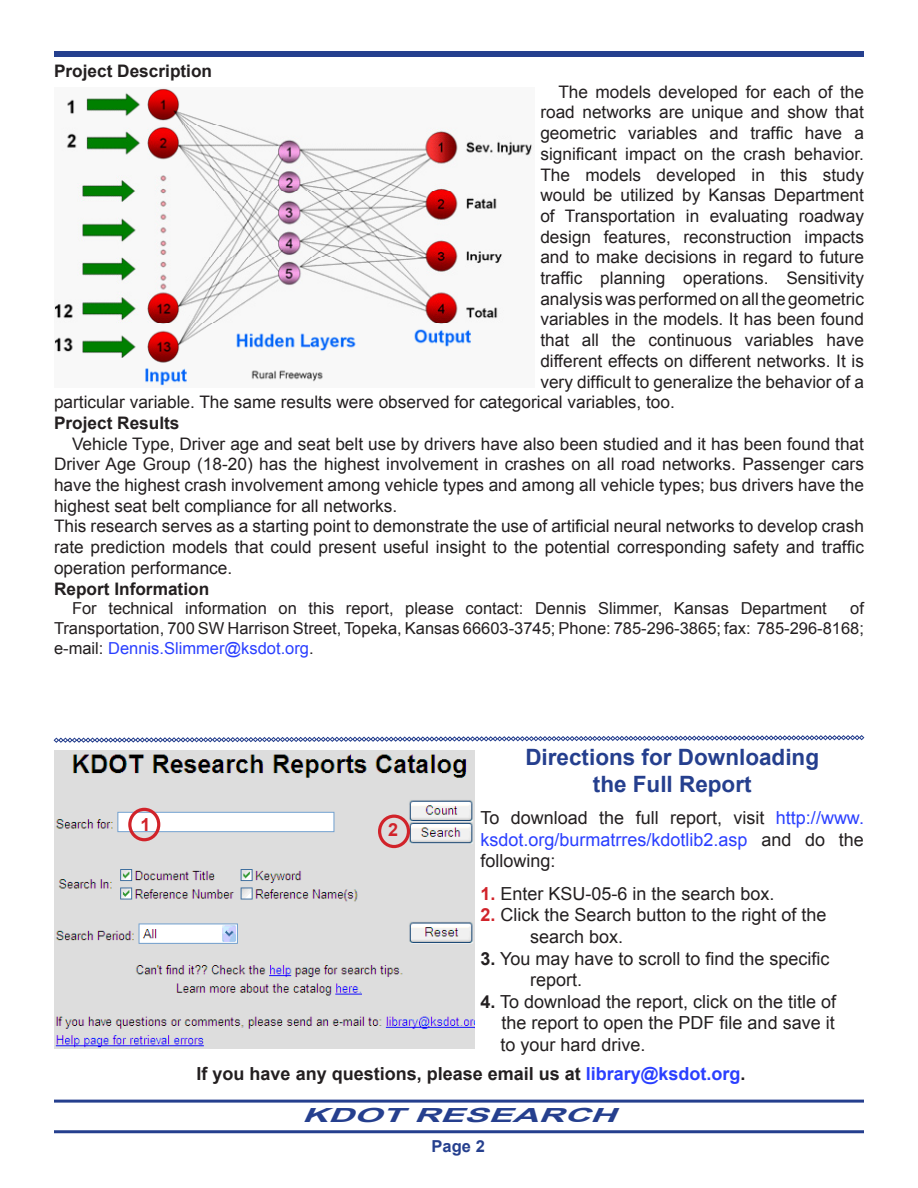
<style>
.page{position:relative;width:918px;height:1188px;background:#fff}
.page>*{position:absolute;margin:0;border:0;box-sizing:border-box;transform-origin:0 0}
.t1{font:700 22.5px/27px "Arial";color:#253f8e;text-align:center}
.t2{font:italic 700 19.5px "Arial";color:#253f8e;scale:1.85 1}
.t3{font:18px/21.6px "Arial";color:#231f20;text-align:justify}
.t4{font:700 18px "Arial";color:#231f20}
.t5{font:700 18px "Arial";color:#d1232a}
.t6{font:17.25px/20.7px "Arial";color:#231f20;text-align:justify}
.t7{font:700 17.25px "Arial";color:#231f20}
.t8{font:16.5px/19.8px "Arial";color:#231f20;text-align:justify}
.t9{font:700 16.5px "Arial";color:#253f8e}
.s1{color:#2a3fff}
.s2{font-weight:700;color:#d1232a}
.s3{font-weight:700}
</style>
<div class="page">
<div style="left:54px;top:51px;width:810px;height:6px;background:#253f8e"></div>
<svg style="left:54px;top:735px;width:810px;height:8px"></svg>
<hr style="left:54px;top:1130px;width:810px;height:3px;background:#253f8e">
<hr style="left:54px;top:1100px;width:810px;height:3px;background:#253f8e">
<img style="left:54px;top:751px;width:420px;height:297px">
<div style="left:128px;top:808px;width:32px;height:33px;border:3px solid #d1232a;border-radius:50%"></div>
<div style="left:378px;top:815px;width:32px;height:33px;border:3px solid #d1232a;border-radius:50%"></div>
<img style="left:55px;top:88px;width:478px;height:298px">
<p class="t7" style="left:54px;top:60px;width:160px">Project Description</p>
<p class="t6" style="left:558px;top:82px;width:307px">The models developed for each of the</p>
<p class="t6" style="left:540px;top:102px;width:325px">road networks are unique and show that</p>
<p class="t6" style="left:540px;top:123px;width:325px">geometric variables and traffic have a</p>
<p class="t6" style="left:540px;top:144px;width:325px">significant impact on the crash behavior.</p>
<p class="t6" style="left:540px;top:164px;width:325px">The models developed in this study</p>
<p class="t6" style="left:540px;top:185px;width:325px">would be utilized by Kansas Department</p>
<p class="t6" style="left:540px;top:206px;width:325px">of Transportation in evaluating roadway</p>
<p class="t6" style="left:540px;top:226px;width:325px">design features, reconstruction impacts</p>
<p class="t6" style="left:540px;top:247px;width:325px">and to make decisions in regard to future</p>
<p class="t6" style="left:540px;top:268px;width:325px">traffic planning operations. Sensitivity</p>
<p class="t6" style="left:540px;top:289px;width:325px">analysis was performed on all the geometric</p>
<p class="t6" style="left:540px;top:309px;width:325px">variables in the models. It has been found</p>
<p class="t6" style="left:540px;top:330px;width:325px">that all the continuous variables have</p>
<p class="t6" style="left:540px;top:351px;width:325px">different effects on different networks. It is</p>
<p class="t6" style="left:540px;top:371px;width:325px">very difficult to generalize the behavior of a</p>
<p class="t6" style="left:54px;top:392px;width:622px">particular variable. The same results were observed for categorical variables, too.</p>
<p class="t7" style="left:54px;top:412px;width:127px">Project Results</p>
<p class="t6" style="left:54px;top:433px;width:812px;text-indent:18px">Vehicle Type, Driver age and seat belt use by drivers have also been studied and it has been found that Driver Age Group (18-20) has the highest involvement in crashes on all road networks. Passenger cars have the highest crash involvement among vehicle types and among all vehicle types; bus drivers have the highest seat belt compliance for all networks.</p>
<p class="t6" style="left:54px;top:516px;width:812px">This research serves as a starting point to demonstrate the use of artificial neural networks to develop crash rate prediction models that could present useful insight to the potential corresponding safety and traffic operation performance.</p>
<p class="t7" style="left:54px;top:577px;width:157px">Report Information</p>
<p class="t8" style="left:72px;top:599px;width:756px">For technical information on this report, please contact: Dennis Slimmer, Kansas Department</p>
<p class="t8" style="left:54px;top:599px;width:812px;text-indent:796px">of Transportation, 700 SW Harrison Street, Topeka, Kansas 66603-3745; Phone: 785-296-3865; fax: 785-296-8168; e-mail: <span class="s1">Dennis.Slimmer@ksdot.org</span>.</p>
<p class="t1" style="left:525px;top:744px;width:295px">Directions for Downloading the Full Report</p>
<p class="t3" style="left:480px;top:807px;width:385px">To download the full report, visit <span class="s1">http://www. ksdot.org/burmatrres/kdotlib2.asp</span> and do the following:</p>
<p class="t3" style="left:480px;top:883px;width:296px"><span class="s2">1.</span> Enter KSU-05-6 in the search box.</p>
<p class="t3" style="left:530px;top:904px;width:298px;text-indent:-50px"><span class="s2">2.</span> Click the Search button to the right of the search box.</p>
<p class="t3" style="left:530px;top:948px;width:301px;text-indent:-50px"><span class="s3">3.</span> You may have to scroll to find the specific report.</p>
<p class="t3" style="left:500px;top:991px;width:337px;text-indent:-20px"><span class="s3">4.</span> To download the report, click on the title of the report to open the PDF file and save it to your hard drive.</p>
<p class="t4" style="left:197px;top:1062px;width:550px">If you have any questions, please email us at <span class="s1">library@ksdot.org</span>.</p>
<p class="t5" style="left:140px;top:813px;width:12px">1</p>
<p class="t5" style="left:388px;top:818px;width:10px">2</p>
<p class="t2" style="left:302px;top:1102px;width:76px">KDOT RESEARCH</p>
<p class="t9" style="left:432px;top:1135px;width:41px">Page</p>
</div>
